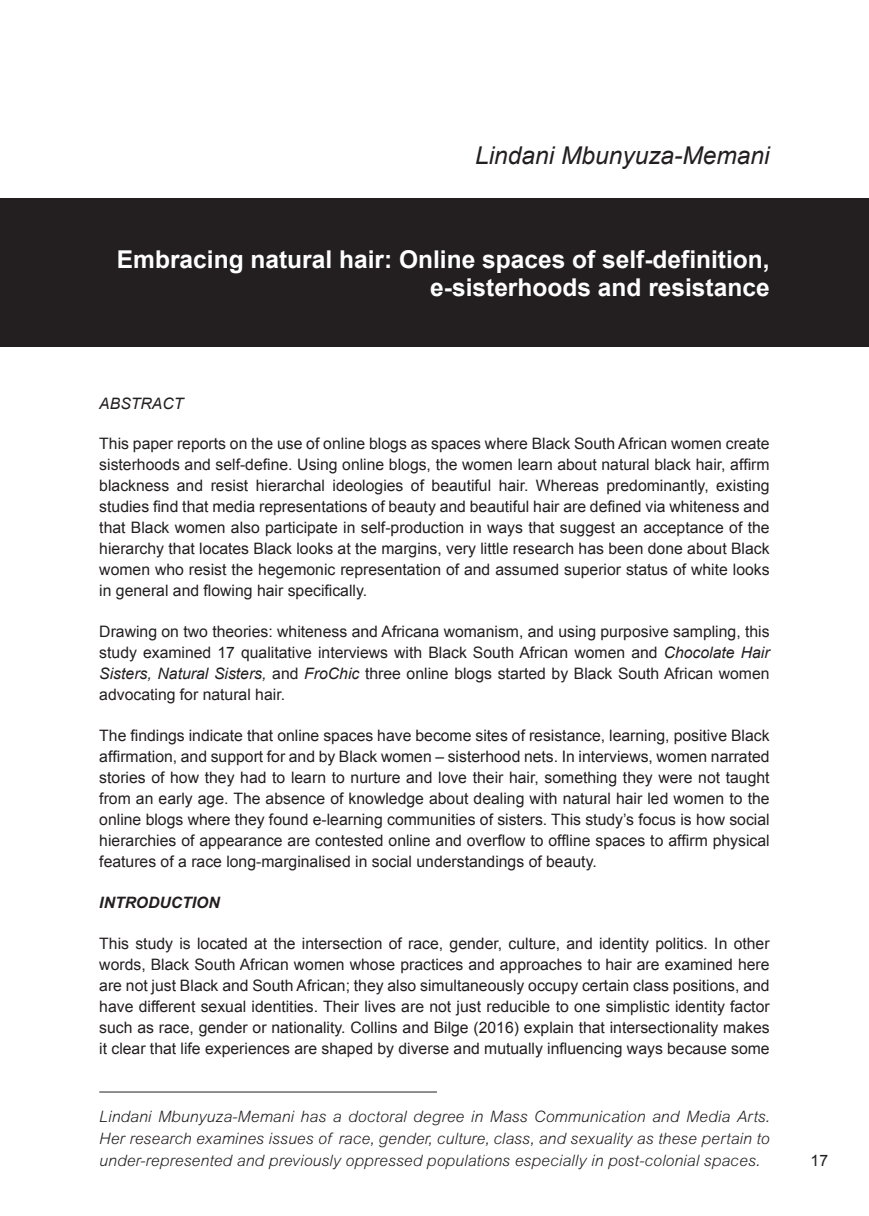
<style>
.page{position:relative;width:869px;height:1216px;background:#fff}
.page>*{position:absolute;margin:0;border:0;box-sizing:border-box;transform-origin:0 0}
.t1{font:700 24.5px/28px "Arial";color:#fff;text-align:right}
.t2{font:italic 24.5px "Arial";color:#231f20}
.t3{font:15.75px/21px "Arial";color:#231f20;text-align:justify}
.t4{font:italic 300 15.75px/22.1px "Arial";letter-spacing:.005em;color:#231f20;text-align:justify}
.t5{font:italic 700 15.75px "Arial";color:#231f20}
.t6{font:italic 15.75px "Arial";color:#231f20}
.s1{font-style:italic}
</style>
<div class="page">
<div style="left:0;top:198px;width:868px;height:149px;background:#231f20"></div>
<hr style="left:99px;top:1091px;width:338px;height:1px;background:#231f20">
<h1 class="t2" style="left:475px;top:139px;width:296px">Lindani Mbunyuza-Memani</h1>
<h1 class="t1" style="left:117px;top:246px;width:654px">Embracing natural hair: Online spaces of self-definition, e-sisterhoods and resistance</h1>
<p class="t6" style="left:99px;top:393px;width:86px">ABSTRACT</p>
<p class="t3" style="left:99px;top:433px;width:671px">This paper reports on the use of online blogs as spaces where Black South African women create sisterhoods and self-define. Using online blogs, the women learn about natural black hair, affirm blackness and resist hierarchal ideologies of beautiful hair. Whereas predominantly, existing studies find that media representations of beauty and beautiful hair are defined via whiteness and that Black women also participate in self-production in ways that suggest an acceptance of the hierarchy that locates Black looks at the margins, very little research has been done about Black women who resist the hegemonic representation of and assumed superior status of white looks in general and flowing hair specifically.</p>
<p class="t3" style="left:99px;top:621px;width:671px">Drawing on two theories: whiteness and Africana womanism, and using purposive sampling, this study examined 17 qualitative interviews with Black South African women and <span class="s1">Chocolate Hair Sisters, Natural Sisters,</span> and <span class="s1">FroChic</span> three online blogs started by Black South African women advocating for natural hair.</p>
<p class="t3" style="left:99px;top:725px;width:671px">The findings indicate that online spaces have become sites of resistance, learning, positive Black affirmation, and support for and by Black women – sisterhood nets. In interviews, women narrated stories of how they had to learn to nurture and love their hair, something they were not taught from an early age. The absence of knowledge about dealing with natural hair led women to the online blogs where they found e-learning communities of sisters. This study’s focus is how social hierarchies of appearance are contested online and overflow to offline spaces to affirm physical features of a race long-marginalised in social understandings of beauty.</p>
<p class="t5" style="left:99px;top:893px;width:122px">INTRODUCTION</p>
<p class="t3" style="left:99px;top:933px;width:671px">This study is located at the intersection of race, gender, culture, and identity politics. In other words, Black South African women whose practices and approaches to hair are examined here are not just Black and South African; they also simultaneously occupy certain class positions, and have different sexual identities. Their lives are not just reducible to one simplistic identity factor such as race, gender or nationality. Collins and Bilge (2016) explain that intersectionality makes it clear that life experiences are shaped by diverse and mutually influencing ways because some</p>
<p class="t4" style="left:99px;top:1105px;width:671px">Lindani Mbunyuza-Memani has a doctoral degree in Mass Communication and Media Arts.<br>Her research examines issues of race, gender, culture, class, and sexuality as these pertain to under-represented and previously oppressed populations especially in post-colonial spaces.</p>
<p class="t3" style="left:810px;top:1150px;width:19px">17</p>
</div>
